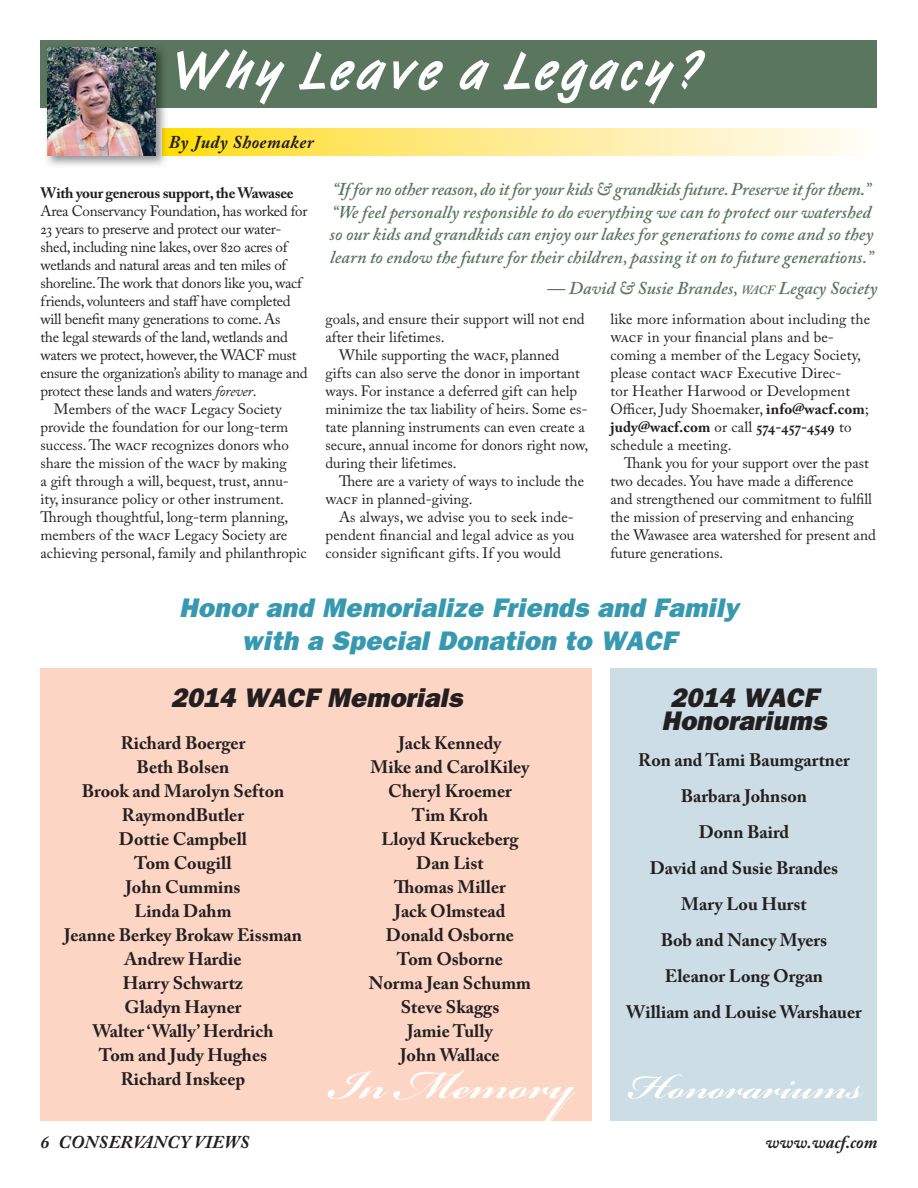
<style>
.page{position:relative;width:918px;height:1188px;background:#fff}
.page>*{position:absolute;margin:0;border:0;box-sizing:border-box;transform-origin:0 0}
.t1{font:700 63px "Bickham Script Pro";letter-spacing:-.005em;color:#fff}
.t2{font:700 54px "OPTI Vanilla";letter-spacing:.07em;color:#fff}
.t3{font:700 54px "Bickham Script Pro";color:#fff}
.t4{font:italic 800 27px/32.4px "Franklin Gothic";letter-spacing:.01em;color:#3799b0;text-align:center}
.t5{font:italic 800 27px/22.5px "Franklin Gothic";color:#231f20;text-align:center}
.t6{font:700 18px/24px "Adobe Caslon Pro";color:#231f20;text-align:center}
.t7{font:italic 600 18px/22.5px "Adobe Caslon Pro";color:#5b765f}
.t8{font:italic 700 18px "Adobe Caslon Pro";letter-spacing:.015em;color:#231f20}
.t9{font:15px/18px "Adobe Caslon Pro";color:#231f20}
.t10{font:15px "Adobe Caslon Pro";letter-spacing:-.02em;color:#231f20}
.t11{font:700 15px "Adobe Caslon Pro";letter-spacing:-.02em;color:#231f20}
.s1{font-style:italic}
.s2{font-size:12.6px}
.s3{font-weight:700}
.s4{font-style:inherit}
</style>
<div class="page">
<div style="left:40px;top:668px;width:552px;height:452px;background:#fdd5c4"></div>
<div style="left:610px;top:668px;width:268px;height:452px;background:#ccdde5"></div>
<svg style="left:168px;top:128px;width:690px;height:27px;background:#ffeb8c"></svg>
<div style="left:40px;top:40px;width:838px;height:68px;background:#5b765f"></div>
<img style="left:46px;top:47px;width:122px;height:119px">
<img style="left:162px;top:128px;width:6px;height:27px">
<img style="left:47px;top:47px;width:108px;height:108px">
<h2 class="t2" style="left:169px;top:51px;width:533px">Why Leave a Legacy?</h2>
<p class="t8" style="left:169px;top:135px;width:147px">By Judy Shoemaker</p>
<p class="t11" style="left:40px;top:187px;width:255px">With your generous support, the Wawasee</p>
<p class="t10" style="left:40px;top:205px;width:269px">Area Conservancy Foundation, has worked for</p>
<p class="t10" style="left:40px;top:223px;width:243px">23 years to preserve and protect our water-</p>
<p class="t10" style="left:40px;top:241px;width:250px">shed, including nine lakes, over 820 acres of</p>
<p class="t10" style="left:40px;top:259px;width:249px">wetlands and natural areas and ten miles of</p>
<p class="t10" style="left:40px;top:277px;width:264px">shoreline. The work that donors like you, wacf</p>
<p class="t10" style="left:40px;top:295px;width:252px">friends, volunteers and staff have completed</p>
<p class="t10" style="left:40px;top:313px;width:241px">will benefit many generations to come. As</p>
<p class="t10" style="left:40px;top:331px;width:249px">the legal stewards of the land, wetlands and</p>
<p class="t10" style="left:40px;top:349px;width:258px">waters we protect, however, the WACF must</p>
<p class="t10" style="left:40px;top:367px;width:269px">ensure the organization’s ability to manage and</p>
<p class="t10" style="left:40px;top:385px;width:217px">protect these lands and waters <span class="s1">forever</span>.</p>
<p class="t9" style="left:54px;top:402px;width:229px">Members of the wacf Legacy Society</p>
<p class="t9" style="left:40px;top:420px;width:249px">provide the foundation for our long-term</p>
<p class="t9" style="left:40px;top:438px;width:250px">success. The wacf recognizes donors who</p>
<p class="t9" style="left:40px;top:456px;width:248px">share the mission of the wacf by making</p>
<p class="t9" style="left:40px;top:474px;width:250px">a gift through a will, bequest, trust, annu-</p>
<p class="t9" style="left:40px;top:492px;width:245px">ity, insurance policy or other instrument.</p>
<p class="t9" style="left:40px;top:510px;width:249px">Through thoughtful, long-term planning,</p>
<p class="t9" style="left:40px;top:528px;width:248px">members of the wacf Legacy Society are</p>
<p class="t9" style="left:40px;top:546px;width:268px">achieving personal, family and philanthropic</p>
<p class="t7" style="left:330px;top:180px;width:545px">“If for no other reason, do it for your kids &amp; grandkids future. Preserve it for them.” “We feel personally responsible to do everything we can to protect our watershed so our kids and grandkids can enjoy our lakes for generations to come and so they learn to endow the future for their children, passing it on to future generations.”</p>
<p class="t7" style="left:547px;top:279px;width:332px">— David &amp; Susie Brandes, <span class="s2">WACF</span> Legacy Society</p>
<p class="t9" style="left:326px;top:312px;width:261px">goals, and ensure their support will not end</p>
<p class="t9" style="left:326px;top:330px;width:121px">after their lifetimes.</p>
<p class="t9" style="left:339px;top:348px;width:222px">While supporting the wacf, planned</p>
<p class="t9" style="left:326px;top:366px;width:256px">gifts can also serve the donor in important</p>
<p class="t9" style="left:326px;top:384px;width:253px">ways. For instance a deferred gift can help</p>
<p class="t9" style="left:326px;top:402px;width:264px">minimize the tax liability of heirs. Some es-</p>
<p class="t9" style="left:326px;top:420px;width:261px">tate planning instruments can even create a</p>
<p class="t9" style="left:326px;top:438px;width:264px">secure, annual income for donors right now,</p>
<p class="t9" style="left:326px;top:456px;width:133px">during their lifetimes.</p>
<p class="t9" style="left:339px;top:474px;width:247px">There are a variety of ways to include the</p>
<p class="t9" style="left:326px;top:492px;width:149px">wacf in planned-giving.</p>
<p class="t9" style="left:339px;top:510px;width:237px">As always, we advise you to seek inde-</p>
<p class="t9" style="left:326px;top:528px;width:251px">pendent financial and legal advice as you</p>
<p class="t9" style="left:326px;top:546px;width:237px">consider significant gifts. If y0u would</p>
<p class="t9" style="left:610px;top:312px;width:261px">like more information about including the wacf in your financial plans and be&shy;coming a member of the Legacy Society, please contact wacf Executive Direc-<br>tor Heather Harwood or Development Officer, Judy Shoemaker, <span class="s3">info@wacf.com</span>; <span class="s3">judy@wacf.com</span> or call <span class="s3">574-457-4549</span> to schedule a meeting.</p>
<p class="t9" style="left:610px;top:456px;width:267px;text-indent:14px">Thank you for your support over the past two decades. You have made a difference and strengthened our commitment to fulfill the mission of preserving and enhancing the Wawasee area watershed for present and future generations.</p>
<h3 class="t4" style="left:179px;top:594px;width:561px">Honor and Memorialize Friends and Family with a Special Donation to <span class="s4">WACF</span></h3>
<h3 class="t5" style="left:171px;top:689px;width:293px">2014 WACF Memorials</h3>
<p class="t6" style="left:64px;top:733px;width:239px">Richard Boerger<br>Beth Bolsen<br>Brook and Marolyn Sefton<br>RaymondButler<br>Dottie Campbell<br>Tom Cougill<br>John Cummins<br>Linda Dahm<br>Jeanne Berkey Brokaw Eissman<br>Andrew Hardie<br>Harry Schwartz<br>Gladyn Hayner<br>Walter ‘Wally’ Herdrich<br>Tom and Judy Hughes<br>Richard Inskeep</p>
<p class="t6" style="left:369px;top:733px;width:164px">Jack Kennedy<br>Mike and CarolKiley<br>Cheryl Kroemer<br>Tim Kroh<br>Lloyd Kruckeberg<br>Dan List<br>Thomas Miller<br>Jack Olmstead<br>Donald Osborne<br>Tom Osborne<br>Norma Jean Schumm<br>Steve Skaggs<br>Jamie Tully<br>John Wallace</p>
<h1 class="t1" style="left:329px;top:1039px;width:247px">In Memory</h1>
<h3 class="t5" style="left:662px;top:689px;width:166px">2014 WACF<br>Honorariums</h3>
<p class="t6" style="left:626px;top:744px;width:237px;line-height:36px">Ron and Tami Baumgartner<br>Barbara Johnson<br>Donn Baird<br>David and Susie Brandes<br>Mary Lou Hurst<br>Bob and Nancy Myers<br>Eleanor Long Organ<br>William and Louise Warshauer</p>
<h2 class="t3" style="left:629px;top:1048px;width:235px">Honorariums</h2>
<p class="t8" style="left:40px;top:1134px;width:210px">6 CONSERVANCY VIEWS</p>
<p class="t8" style="left:766px;top:1134px;width:113px">www.wacf.com</p>
</div>
